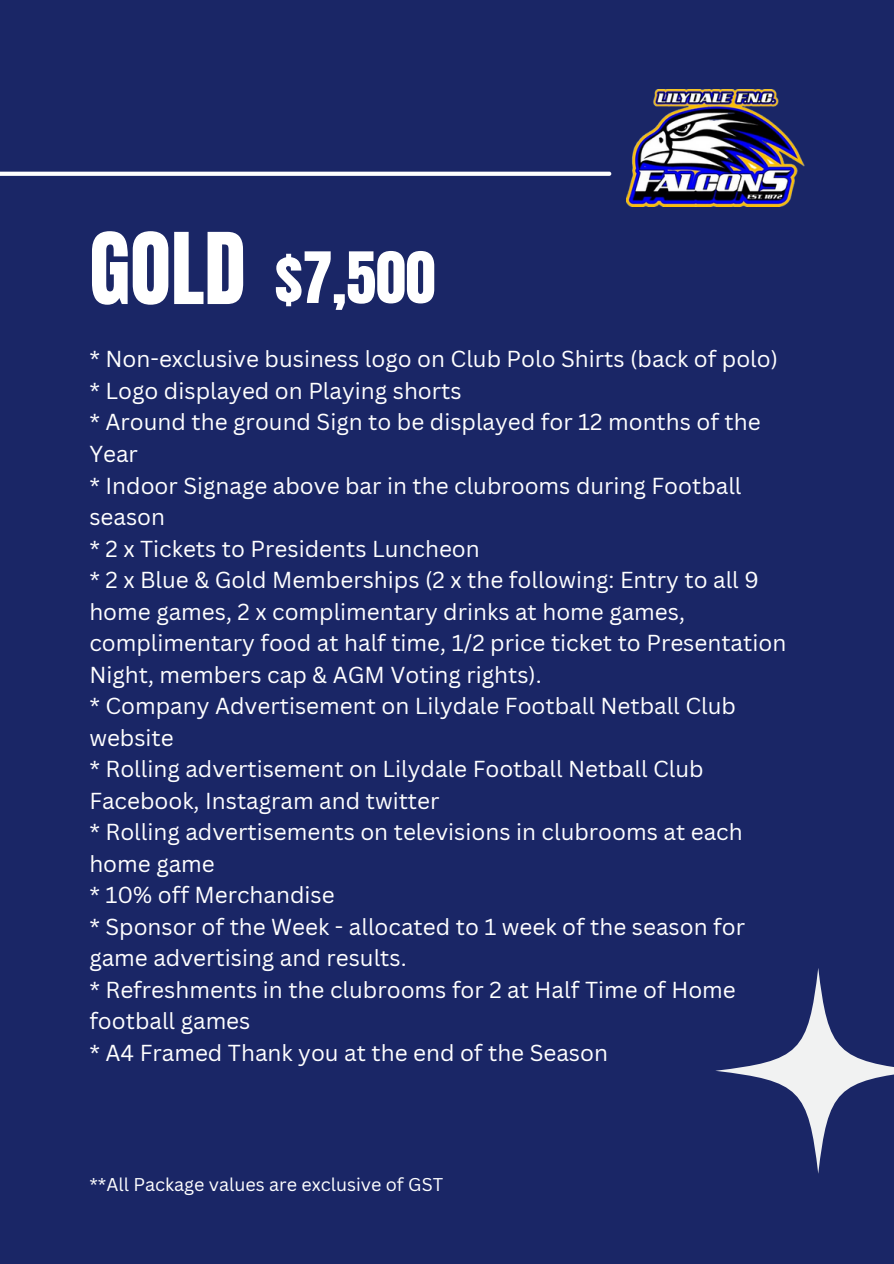
<style>
.page{position:relative;width:894px;height:1264px;background:#fff}
.page>*{position:absolute;margin:0;border:0;box-sizing:border-box;transform-origin:0 0}
.t1{font:84px "Anton";color:#fff}
.t2{font:60px "Anton";color:#fff}
.t3{font:22.5px/31.5px "Canva Sans";color:#fff}
.t4{font:18px "Canva Sans";color:#fff}
</style>
<div class="page">
<div style="left:0;top:0;width:893px;height:1263px;background:#1a2666"></div>
<img style="left:626px;top:89px;width:177px;height:117px">
<svg style="left:715px;top:968px;width:178px;height:205px"></svg>
<svg style="left:0;top:172px;width:611px;height:4px;background:#f7f8fa"></svg>
<h3 class="t1" style="left:89px;top:208px;width:158px">GOLD</h3>
<p class="t2" style="left:275px;top:235px;width:162px">$7,500</p>
<p class="t3" style="left:89px;top:343px;width:698px">* Non-exclusive business logo on Club Polo Shirts (back of polo) * Logo displayed on Playing shorts<br>* Around the ground Sign to be displayed for 12 months of the Year<br>* Indoor Signage above bar in the clubrooms during Football season<br>* 2 x Tickets to Presidents Luncheon<br>* 2 x Blue &amp; Gold Memberships (2 x the following: Entry to all 9 home games, 2 x complimentary drinks at home games, complimentary food at half time, 1/2 price ticket to Presentation Night, members cap &amp; AGM Voting rights).<br>* Company Advertisement on Lilydale Football Netball Club website<br>* Rolling advertisement on Lilydale Football Netball Club Facebook, Instagram and twitter</p>
<p class="t3" style="left:89px;top:815px;width:654px">* Rolling advertisements on televisions in clubrooms at each home game</p>
<p class="t3" style="left:89px;top:878px;width:657px">* 10% off Merchandise<br>* Sponsor of the Week - allocated to 1 week of the season for game advertising and results.</p>
<p class="t3" style="left:89px;top:973px;width:647px">* Refreshments in the clubrooms for 2 at Half Time of Home football games</p>
<p class="t3" style="left:89px;top:1036px;width:520px">* A4 Framed Thank you at the end of the Season</p>
<h3 class="t4" style="left:89px;top:1172px;width:355px">**All Package values are exclusive of GST</h3>
</div>
